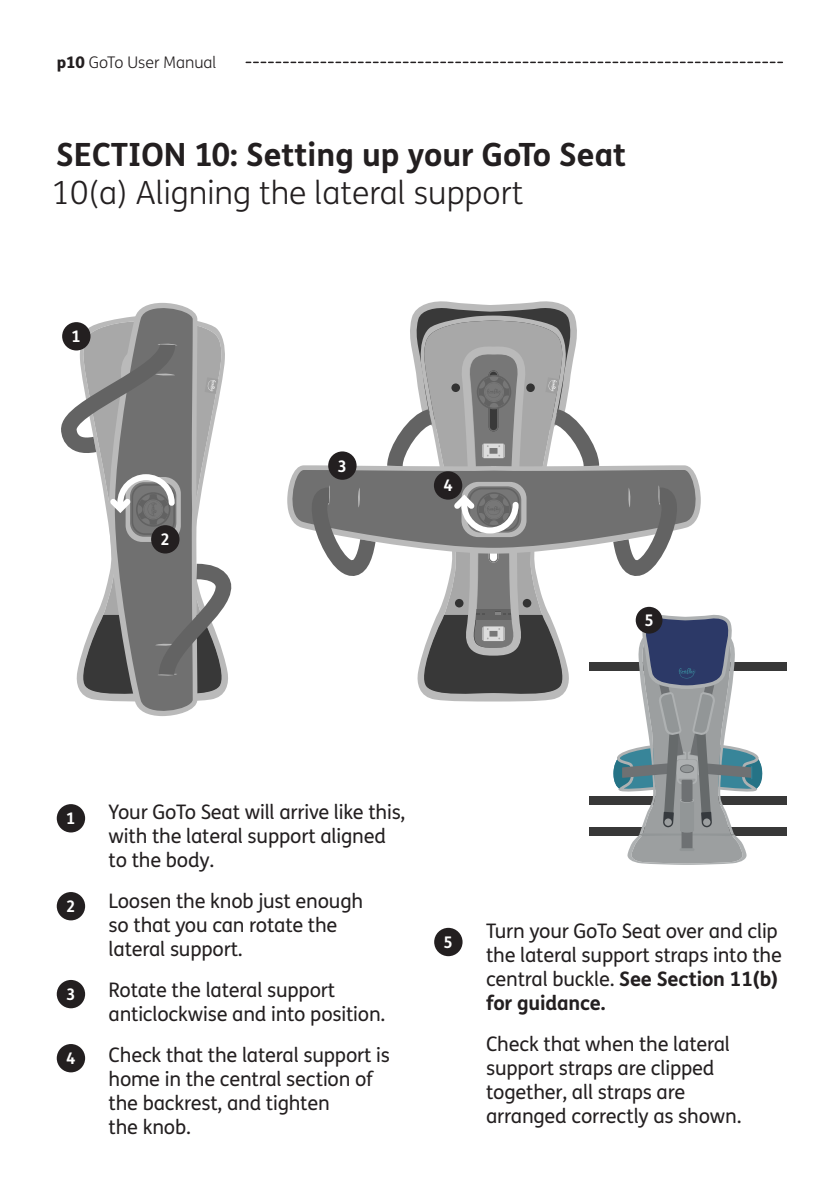
<style>
.page{position:relative;width:840px;height:1191px;background:#fff}
.page>*{position:absolute;margin:0;border:0;box-sizing:border-box;transform-origin:0 0}
.t1{font:700 32px "FS Me";color:#231f20}
.t2{font:300 32px "FS Me";color:#231f20}
.t3{font:20px/24px "FS Me";letter-spacing:-.01em;color:#231f20}
.t4{font:300 16px "FS Me";color:#231f20}
.t5{font:700 16px "FS Me";color:#fff}
.s1{font-weight:800}
.s2{font-weight:700}
</style>
<div class="page">
<svg style="left:246px;top:62px;width:536px;height:1px"></svg>
<div style="left:62px;top:322px;width:28px;height:28px;background:#231f20;border-radius:50%"></div>
<div style="left:57px;top:804px;width:28px;height:28px;background:#231f20;border-radius:50%"></div>
<div style="left:57px;top:892px;width:28px;height:28px;background:#231f20;border-radius:50%"></div>
<div style="left:57px;top:980px;width:28px;height:28px;background:#231f20;border-radius:50%"></div>
<div style="left:57px;top:1044px;width:28px;height:28px;background:#231f20;border-radius:50%"></div>
<svg style="left:67px;top:303px;width:161px;height:413px"></svg>
<div style="left:588px;top:827px;width:198px;height:8px;background:#383838"></div>
<div style="left:588px;top:796px;width:198px;height:9px;background:#383838"></div>
<div style="left:588px;top:662px;width:198px;height:8px;background:#383838"></div>
<svg style="left:287px;top:301px;width:477px;height:564px"></svg>
<div style="left:635px;top:607px;width:27px;height:26px;background:#231f20;border-radius:50%"></div>
<div style="left:434px;top:927px;width:28px;height:29px;background:#231f20;border-radius:50%"></div>
<p class="t4" style="left:57px;top:52px;width:161px"><span class="s1">p10</span> GoTo User Manual</p>
<h1 class="t1" style="left:56px;top:130px;width:571px">SECTION 10: Setting up your GoTo Seat</h1>
<h1 class="t2" style="left:52px;top:171px;width:473px">10(a) Aligning the lateral support</h1>
<p class="t5" style="left:72px;top:324px;width:11px">1</p>
<p class="t5" style="left:160px;top:527px;width:11px">2</p>
<p class="t5" style="left:337px;top:453px;width:11px">3</p>
<p class="t5" style="left:443px;top:473px;width:11px">4</p>
<p class="t5" style="left:644px;top:608px;width:11px">5</p>
<p class="t5" style="left:66px;top:806px;width:11px">1</p>
<p class="t5" style="left:66px;top:894px;width:11px">2</p>
<p class="t5" style="left:66px;top:982px;width:11px">3</p>
<p class="t5" style="left:66px;top:1046px;width:11px">4</p>
<p class="t3" style="left:108px;top:799px;width:298px">Your GoTo Seat will arrive like this, with the lateral support aligned to the body.</p>
<p class="t3" style="left:108px;top:888px;width:256px">Loosen the knob just enough so that you can rotate the lateral support.</p>
<p class="t3" style="left:108px;top:977px;width:278px">Rotate the lateral support anticlockwise and into position.</p>
<p class="t3" style="left:108px;top:1042px;width:283px">Check that the lateral support is home in the central section of the backrest, and tighten<br>the knob.</p>
<p class="t5" style="left:443px;top:930px;width:11px">5</p>
<p class="t3" style="left:485px;top:919px;width:297px">Turn your GoTo Seat over and clip the lateral support straps into the central buckle. <span class="s2">See Section 11(b) for guidance.</span></p>
<p class="t3" style="left:485px;top:1032px;width:257px">Check that when the lateral support straps are clipped together, all straps are arranged correctly as shown.</p>
</div>
